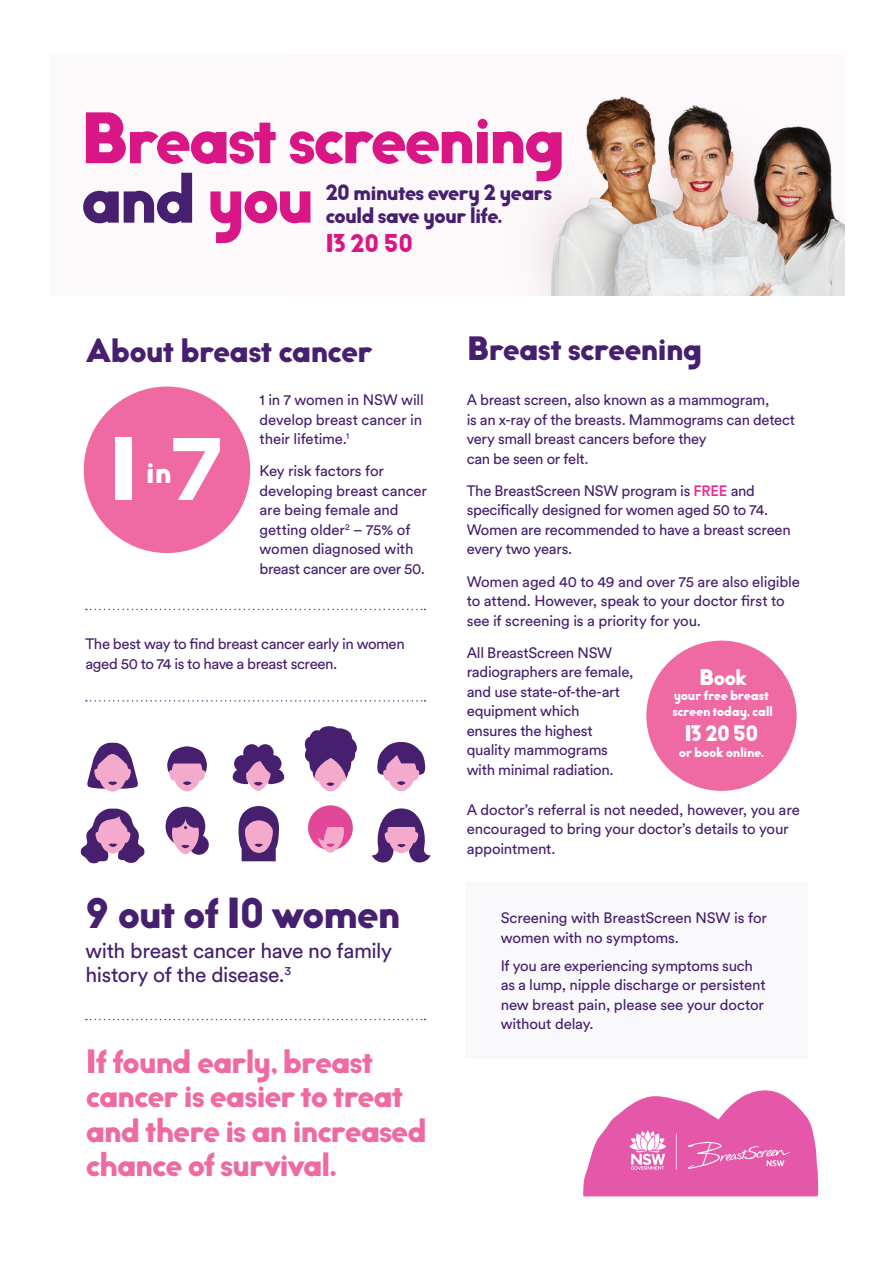
<style>
.page{position:relative;width:893px;height:1263px;background:#fff}
.page>*{position:absolute;margin:0;border:0;box-sizing:border-box;transform-origin:0 0}
.Body_Copy_Headings{font:700 82.65px "Big John PRO";color:#fff}
.Headline{font:700 67.8px "Big John PRO";letter-spacing:-.06em;color:#d81685}
.Subheads{font:700 40.5px "Big John PRO";letter-spacing:-.045em;color:#471f6f}
.Body_Copy_Headings-2{font:700 31.5px/34.5px "Big John PRO";letter-spacing:-.05em;color:#ef69a3}
.Subheads-2{font:700 31.5px "Big John PRO";letter-spacing:-.04em;color:#471f6f}
.Body_Copy_Headings-3{font:700 30.3px "Big John PRO";color:#fff}
.t1{font:700 24px "Big John PRO";color:#d81685}
.Body_Copy_Headings-4{font:21px "Circular Std";letter-spacing:-.02em;color:#471f6f}
.Body_Copy_Headings-5{font:700 21px "Big John PRO";letter-spacing:-.05em;color:#fff}
.Body_Copy_Headings-6{font:700 20.85px/22.8px "Big John PRO";letter-spacing:-.05em;color:#471f6f}
.Body_Copy_Headings-7{font:15px/19.5px "Circular Std";letter-spacing:-.015em;color:#471f6f}
.Body_Copy_Headings-8{font:700 13.05px/15.8px "Big John PRO";letter-spacing:-.035em;color:#fff}
.s1{font-size:64.35px}
.s2{color:#471f6f}
.s3{font-size:66.45px;color:#471f6f}
.s4{font-weight:500;color:#eb2c8f}
</style>
<div class="page">
<div style="left:466px;top:882px;width:342px;height:177px;background:#f9f8fb"></div>
<svg style="left:86px;top:1019px;width:339px;height:1px"></svg>
<div style="left:49px;top:54px;width:795px;height:242px;background:#fcf9fa"></div>
<img style="left:541px;top:96px;width:303px;height:200px">
<svg style="left:87px;top:743px;width:51px;height:49px"></svg>
<svg style="left:167px;top:746px;width:40px;height:45px"></svg>
<svg style="left:81px;top:808px;width:63px;height:55px"></svg>
<div style="left:243px;top:744px;width:17px;height:17px;background:#471f6f;border-radius:50%"></div>
<div style="left:257px;top:744px;width:17px;height:17px;background:#471f6f;border-radius:50%"></div>
<svg style="left:233px;top:753px;width:51px;height:38px"></svg>
<svg style="left:372px;top:808px;width:59px;height:55px"></svg>
<div style="left:308px;top:805px;width:45px;height:45px;background:#e14898;border-radius:50%"></div>
<svg style="left:311px;top:808px;width:34px;height:45px"></svg>
<div style="left:323px;top:815px;width:22px;height:11px;background:#e14898"></div>
<div style="left:189px;top:835px;width:20px;height:20px;background:#471f6f;border-radius:50%"></div>
<div style="left:166px;top:807px;width:39px;height:39px;background:#471f6f;border-radius:50%"></div>
<svg style="left:185px;top:808px;width:20px;height:20px"></svg>
<svg style="left:166px;top:808px;width:19px;height:20px"></svg>
<svg style="left:170px;top:819px;width:30px;height:35px"></svg>
<svg style="left:239px;top:806px;width:40px;height:55px;background:#93659d"></svg>
<svg style="left:304px;top:726px;width:53px;height:65px"></svg>
<svg style="left:377px;top:742px;width:49px;height:49px"></svg>
<svg style="left:583px;top:1090px;width:235px;height:106px"></svg>
<svg style="left:86px;top:609px;width:339px;height:1px"></svg>
<svg style="left:86px;top:700px;width:339px;height:2px"></svg>
<div style="left:646px;top:641px;width:151px;height:150px;background:#ef69a3;border-radius:50%"></div>
<div style="left:84px;top:386px;width:166px;height:167px;background:#ef69a3;border-radius:50%"></div>
<p class="Headline" style="left:80px;top:97px;width:488px">Breast screenin<span class="s1">g</span></p>
<p class="Headline" style="left:80px;top:157px;width:237px"><span class="s2">an</span><span class="s3">d</span> you</p>
<p class="Body_Copy_Headings-6" style="left:325px;top:182px;width:228px">20 minutes every 2 years could save your life.</p>
<p class="t1" style="left:325px;top:228px;width:89px">13 20 50</p>
<p class="Subheads-2" style="left:86px;top:331px;width:289px">About breast cancer</p>
<p class="Body_Copy_Headings" style="left:109px;top:419px;width:115px">1 7</p>
<p class="Body_Copy_Headings-3" style="left:146px;top:453px;width:28px">in</p>
<p class="Body_Copy_Headings-7" style="left:260px;top:390px;width:166px;text-align:justify">1 in 7 women in NSW will develop breast cancer in their lifetime.<sup>1</sup></p>
<p class="Body_Copy_Headings-7" style="left:260px;top:461px;width:169px">Key risk factors for developing breast cancer are being female and getting older<sup>2</sup> – 75% of women diagnosed with breast cancer are over 50.</p>
<p class="Body_Copy_Headings-7" style="left:85px;top:634px;width:321px">The best way to find breast cancer early in women aged 50 to 74 is to have a breast screen.</p>
<p class="Subheads" style="left:84px;top:889px;width:318px">9 out of 10 women</p>
<p class="Body_Copy_Headings-4" style="left:86px;top:938px;width:308px">with breast cancer have no family</p>
<p class="Body_Copy_Headings-4" style="left:86px;top:962px;width:207px">history of the disease.<sup>3</sup></p>
<p class="Body_Copy_Headings-2" style="left:86px;top:1045px;width:343px">If found early, breast cancer is easier to treat and there is an increased chance of survival.</p>
<p class="Subheads-2" style="left:467px;top:330px;width:238px">Breast screening</p>
<p class="Body_Copy_Headings-7" style="left:467px;top:390px;width:330px">A breast screen, also known as a mammogram,<br>is an x-ray of the breasts. Mammograms can detect very small breast cancers before they<br>can be seen or felt.</p>
<p class="Body_Copy_Headings-7" style="left:467px;top:481px;width:326px">The BreastScreen NSW program is <span class="s4">FREE</span> and specifically designed for women aged 50 to 74.<br>Women are recommended to have a breast screen every two years.</p>
<p class="Body_Copy_Headings-7" style="left:467px;top:571px;width:335px">Women aged 40 to 49 and over 75 are also eligible to attend. However, speak to your doctor first to see if screening is a priority for you.</p>
<p class="Body_Copy_Headings-7" style="left:467px;top:643px;width:168px">All BreastScreen NSW radiographers are female, and use state-of-the-art equipment which ensures the highest quality mammograms with minimal radiation.</p>
<p class="Body_Copy_Headings-7" style="left:467px;top:799px;width:335px">A doctor’s referral is not needed, however, you are encouraged to bring your doctor’s details to your appointment.</p>
<p class="Body_Copy_Headings-5" style="left:699px;top:664px;width:50px">Book</p>
<p class="Body_Copy_Headings-8" style="left:672px;top:688px;width:102px">your free breast screen today, call</p>
<p class="Body_Copy_Headings-5" style="left:685px;top:721px;width:75px">13 20 50</p>
<p class="Body_Copy_Headings-8" style="left:679px;top:745px;width:87px">or book online.</p>
<p class="Body_Copy_Headings-7" style="left:501px;top:908px;width:268px">Screening with BreastScreen NSW is for women with no symptoms.</p>
<p class="Body_Copy_Headings-7" style="left:501px;top:955px;width:267px">If you are experiencing symptoms such as a lump, nipple discharge or persistent new breast pain, please see your doctor without delay.</p>
</div>
